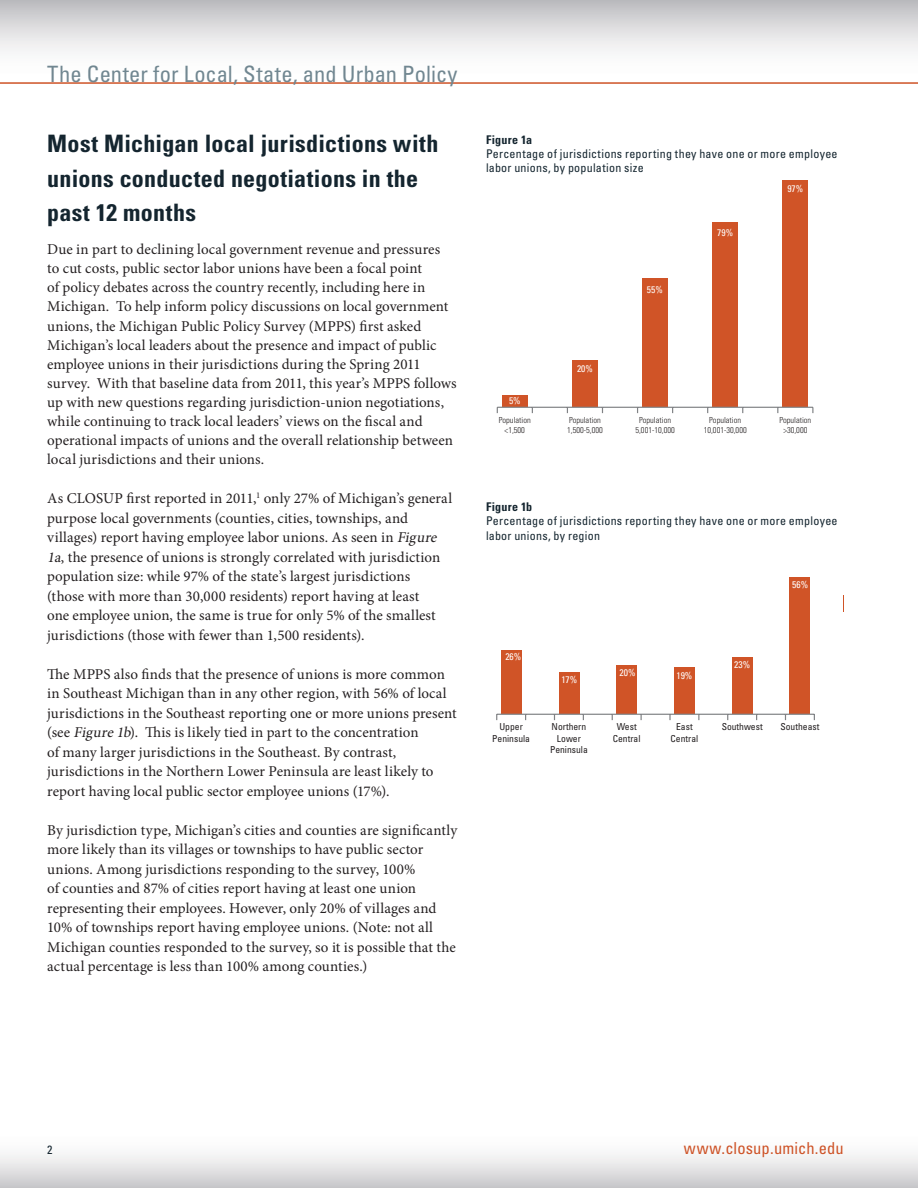
<style>
.page{position:relative;width:918px;height:1188px;background:#fff}
.page>*{position:absolute;margin:0;border:0;box-sizing:border-box;transform-origin:0 0}
.sub_title{font:700 condensed 24px/34.5px "Univers LT Std";letter-spacing:.01em;color:#14252f}
.inside_footer_-_url{font:condensed 22.5px "Univers LT Std";letter-spacing:.005em;color:#718791}
.inside_footer_-_url-2{font:condensed 16.5px "Univers LT Std";letter-spacing:.01em;color:#ce5327}
.t1{font:15px/19.5px "Minion Pro";letter-spacing:.005em;color:#231f20}
.figure_body_text{font:condensed 12px/14.4px "Univers LT Std";letter-spacing:.025em;color:#14252f}
.figure_title{font:700 condensed 12px "Univers LT Std";letter-spacing:.025em;color:#14252f}
.inside_footer_-_left{font:condensed 12px "Univers LT Std";color:#14252f}
.t2{font:condensed 9.6px/11.6px "Univers LT Std";color:#231f20;text-align:center}
.t3{font:condensed 9.6px "Univers LT Std";color:#fff}
.t4{font:300 condensed 8.4px/10.1px "Univers LT Std";color:#231f20;text-align:center}
.s1{font-style:italic}
</style>
<div class="page">
<div style="left:0;top:1127px;width:918px;height:61px;background:linear-gradient(to bottom,#fff,#cfcfd1)"></div>
<div style="left:0;top:0;width:918px;height:84px;background:linear-gradient(to bottom,#c3c3c6,#fff)"></div>
<hr style="left:0;top:82px;width:918px;height:2px;background:#ce5327">
<svg style="left:917px;top:1127px;width:1px;height:61px"></svg>
<svg style="left:917px;top:0;width:1px;height:84px"></svg>
<div style="left:502px;top:395px;width:25px;height:12px;background:#d05427"></div>
<div style="left:572px;top:360px;width:26px;height:47px;background:#d05427"></div>
<div style="left:642px;top:278px;width:26px;height:129px;background:#d05427"></div>
<div style="left:713px;top:222px;width:25px;height:185px;background:#d05427"></div>
<div style="left:783px;top:180px;width:25px;height:227px;background:#d05427"></div>
<hr style="left:497px;top:407px;width:316px;height:1px;background:#808285">
<div style="left:501px;top:650px;width:21px;height:63px;background:#d05427"></div>
<div style="left:559px;top:672px;width:21px;height:41px;background:#d05427"></div>
<div style="left:616px;top:665px;width:21px;height:48px;background:#d05427"></div>
<div style="left:674px;top:667px;width:21px;height:46px;background:#d05427"></div>
<div style="left:732px;top:657px;width:20px;height:56px;background:#d05427"></div>
<div style="left:789px;top:577px;width:21px;height:136px;background:#d05427"></div>
<hr style="left:497px;top:714px;width:317px;height:1px;background:#808285">
<p class="inside_footer_-_url" style="left:47px;top:59px;width:412px">The Center for Local, State, and Urban Policy</p>
<p class="sub_title" style="left:47px;top:126px;width:393px">Most Michigan local jurisdictions with unions conducted negotiations in the past 12 months</p>
<p class="t1" style="left:47px;top:240px;width:411px">Due in part to declining local government revenue and pressures<br>to cut costs, public sector labor unions have been a focal point<br>of policy debates across the country recently, including here in Michigan. To help inform policy discussions on local government unions, the Michigan Public Policy Survey (MPPS) first asked Michigan’s local leaders about the presence and impact of public employee unions in their jurisdictions during the Spring 2011 survey. With that baseline data from 2011, this year’s MPPS follows up with new questions regarding jurisdiction-union negotiations, while continuing to track local leaders’ views on the fiscal and operational impacts of unions and the overall relationship between local jurisdictions and their unions.</p>
<p class="t1" style="left:47px;top:489px;width:406px">As CLOSUP first reported in 2011,<sup>1</sup> only 27% of Michigan’s general purpose local governments (counties, cities, townships, and villages) report having employee labor unions. As seen in <span class="s1">Figure 1a</span>, the presence of unions is strongly correlated with jurisdiction population size: while 97% of the state’s largest jurisdictions<br>(those with more than 30,000 residents) report having at least<br>one employee union, the same is true for only 5% of the smallest jurisdictions (those with fewer than 1,500 residents).</p>
<p class="t1" style="left:47px;top:664px;width:411px">The MPPS also finds that the presence of unions is more common in Southeast Michigan than in any other region, with 56% of local jurisdictions in the Southeast reporting one or more unions present (see <span class="s1">Figure1b</span>). This is likely tied in part to the concentration<br>of many larger jurisdictions in the Southeast. By contrast, jurisdictions in the Northern Lower Peninsula are least likely to report having local public sector employee unions (17%).</p>
<p class="t1" style="left:47px;top:820px;width:412px">By jurisdiction type, Michigan’s cities and counties are significantly more likely than its villages or townships to have public sector unions. Among jurisdictions responding to the survey, 100%<br>of counties and 87% of cities report having at least one union representing their employees. However, only 20% of villages and 10% of townships report having employee unions. (Note: not all Michigan counties responded to the survey, so it is possible that the actual percentage is less than 100% among counties.)</p>
<p class="figure_title" style="left:486px;top:132px;width:48px">Figure 1a</p>
<p class="figure_body_text" style="left:486px;top:146px;width:353px">Percentage of jurisdictions reporting they have one or more employee labor unions, by population size</p>
<p class="t3" style="left:509px;top:394px;width:13px">5%</p>
<p class="t3" style="left:577px;top:362px;width:17px">20%</p>
<p class="t3" style="left:647px;top:284px;width:17px">55%</p>
<p class="t3" style="left:717px;top:226px;width:17px">79%</p>
<p class="t3" style="left:787px;top:183px;width:17px">97%</p>
<p class="t4" style="left:499px;top:415px;width:33px">Population &lt;1,500</p>
<p class="t4" style="left:567px;top:415px;width:37px;text-align:left">Population<br>1,500-5,000</p>
<p class="t4" style="left:635px;top:415px;width:41px">Population<br>5,001-10,000</p>
<p class="t4" style="left:704px;top:415px;width:45px">Population<br>10,001-30,000</p>
<p class="t4" style="left:779px;top:415px;width:33px">Population &gt;30,000</p>
<p class="figure_title" style="left:486px;top:499px;width:48px">Figure 1b</p>
<p class="figure_body_text" style="left:486px;top:514px;width:353px">Percentage of jurisdictions reporting they have one or more employee labor unions, by region</p>
<p class="t3" style="left:505px;top:650px;width:17px">26%</p>
<p class="t3" style="left:561px;top:673px;width:17px">17%</p>
<p class="t3" style="left:620px;top:667px;width:17px">20%</p>
<p class="t3" style="left:676px;top:669px;width:17px">19%</p>
<p class="t3" style="left:734px;top:658px;width:17px">23%</p>
<p class="t3" style="left:792px;top:578px;width:17px">56%</p>
<p class="t2" style="left:492px;top:721px;width:39px">Upper<br>Peninsula</p>
<p class="t2" style="left:550px;top:721px;width:39px">Northern<br>Lower<br>Peninsula</p>
<p class="t2" style="left:613px;top:721px;width:29px">West<br>Central</p>
<p class="t2" style="left:671px;top:721px;width:29px">East<br>Central</p>
<p class="t2" style="left:722px;top:721px;width:43px">Southwest</p>
<p class="t2" style="left:780px;top:721px;width:40px">Southeast</p>
<p class="inside_footer_-_left" style="left:47px;top:1142px;width:7px">2</p>
<p class="inside_footer_-_url-2" style="left:684px;top:1138px;width:161px">www.closup.umich.edu</p>
</div>
